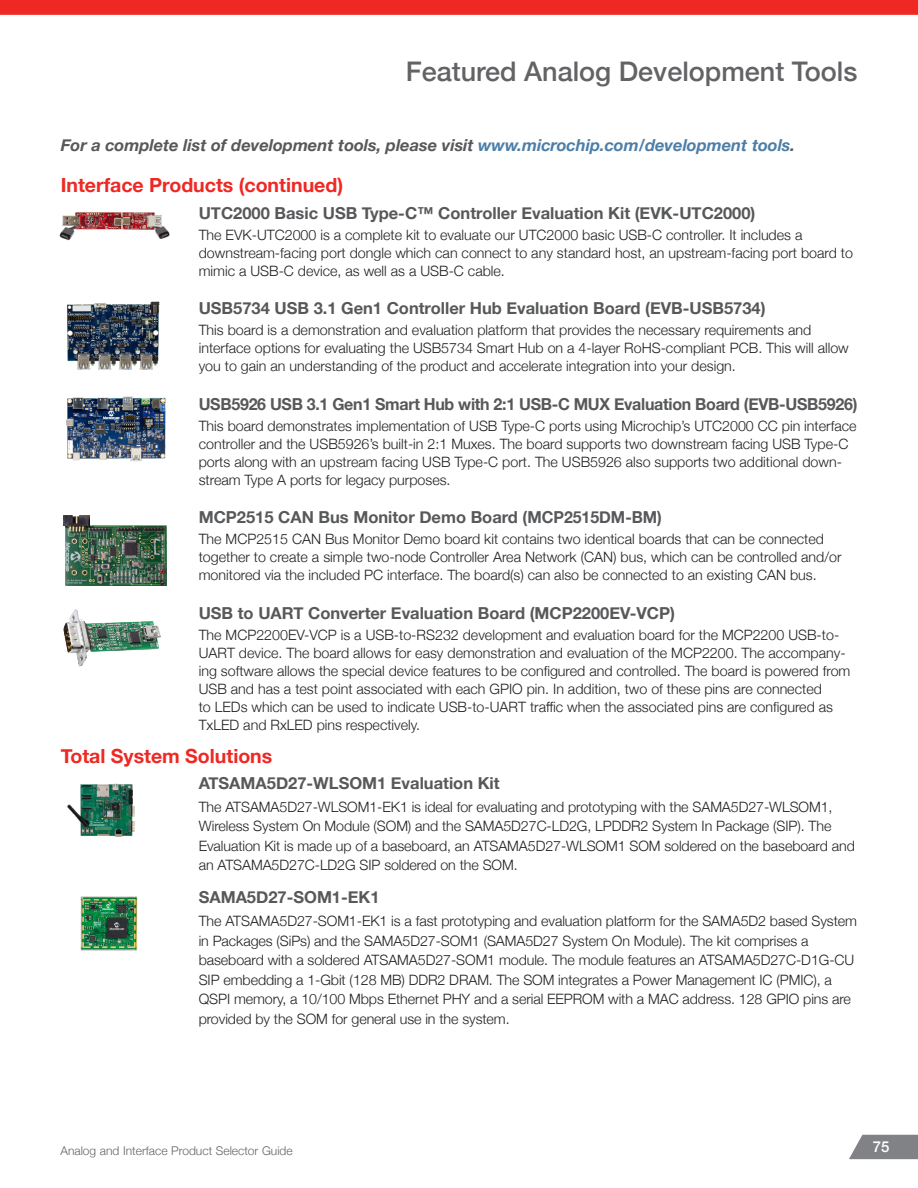
<style>
.page{position:relative;width:918px;height:1188px;background:#fff}
.page>*{position:absolute;margin:0;border:0;box-sizing:border-box;transform-origin:0 0}
.t1{font:500 27px "Helvetica Neue";color:#636366}
.t2{font:700 19.5px "Helvetica Neue";color:#ee2823}
.t3{font:700 16.5px "Helvetica Neue";color:#57585a}
.t4{font:italic 700 16.5px "Helvetica Neue";color:#57585a}
.t5{font:500 15px "Helvetica Neue";color:#fff}
.t6{font:300 14.25px/18px "Helvetica Neue";color:#231f20}
.t7{font:300 12px "Helvetica Neue";color:#636366}
.s1{color:#4d7ea7}
</style>
<div class="page">
<div style="left:0;top:0;width:918px;height:15px;background:#ee2823"></div>
<svg style="left:849px;top:1135px;width:69px;height:24px"></svg>
<img style="left:59px;top:212px;width:111px;height:29px">
<img style="left:67px;top:301px;width:93px;height:69px">
<img style="left:66px;top:397px;width:100px;height:65px">
<img style="left:64px;top:515px;width:102px;height:70px">
<img style="left:64px;top:610px;width:96px;height:57px">
<img style="left:67px;top:783px;width:68px;height:54px">
<img style="left:80px;top:896px;width:58px;height:55px">
<h1 class="t1" style="left:406px;top:50px;width:453px">Featured Analog Development Tools</h1>
<p class="t4" style="left:61px;top:132px;width:736px">For a complete list of development tools, please visit <span class="s1">www.microchip.com/development tools</span>.</p>
<h2 class="t2" style="left:61px;top:170px;width:284px">Interface Products (continued)</h2>
<p class="t3" style="left:199px;top:200px;width:558px">UTC2000 Basic USB Type-C™ Controller Evaluation Kit (EVK-UTC2000)</p>
<p class="t6" style="left:199px;top:225px;width:656px">The EVK-UTC2000 is a complete kit to evaluate our UTC2000 basic USB-C controller. It includes a downstream-facing port dongle which can connect to any standard host, an upstream-facing port board to mimic a USB-C device, as well as a USB-C cable.</p>
<p class="t3" style="left:199px;top:295px;width:568px">USB5734 USB 3.1 Gen1 Controller Hub Evaluation Board (EVB-USB5734)</p>
<p class="t6" style="left:199px;top:320px;width:652px">This board is a demonstration and evaluation platform that provides the necessary requirements and interface options for evaluating the USB5734 Smart Hub on a 4-layer RoHS-compliant PCB. This will allow you to gain an understanding of the product and accelerate integration into your design.</p>
<p class="t3" style="left:199px;top:391px;width:660px">USB5926 USB 3.1 Gen1 Smart Hub with 2:1 USB-C MUX Evaluation Board (EVB-USB5926)</p>
<p class="t6" style="left:199px;top:416px;width:659px">This board demonstrates implementation of USB Type-C ports using Microchip’s UTC2000 CC pin interface controller and the USB5926’s built-in 2:1 Muxes. The board supports two downstream facing USB Type-C ports along with an upstream facing USB Type-C port. The USB5926 also supports two additional down&shy;stream Type A ports for legacy purposes.</p>
<p class="t3" style="left:199px;top:504px;width:465px">MCP2515 CAN Bus Monitor Demo Board (MCP2515DM-BM)</p>
<p class="t6" style="left:199px;top:529px;width:644px">The MCP2515 CAN Bus Monitor Demo board kit contains two identical boards that can be connected together to create a simple two-node Controller Area Network (CAN) bus, which can be controlled and/or monitored via the included PC interface. The board(s) can also be connected to an existing CAN bus.</p>
<p class="t3" style="left:199px;top:600px;width:478px">USB to UART Converter Evaluation Board (MCP2200EV-VCP)</p>
<p class="t6" style="left:199px;top:625px;width:653px">The MCP2200EV-VCP is a USB-to-RS232 development and evaluation board for the MCP2200 USB-to-UART device. The board allows for easy demonstration and evaluation of the MCP2200. The accompany&shy;ing software allows the special device features to be configured and controlled. The board is powered from USB and has a test point associated with each GPIO pin. In addition, two of these pins are connected<br>to LEDs which can be used to indicate USB-to-UART traffic when the associated pins are configured as TxLED and RxLED pins respectively.</p>
<h2 class="t2" style="left:61px;top:741px;width:213px">Total System Solutions</h2>
<p class="t3" style="left:199px;top:770px;width:302px">ATSAMA5D27-WLSOM1 Evaluation Kit</p>
<p class="t6" style="left:199px;top:796px;width:658px;line-height:19.5px">The ATSAMA5D27-WLSOM1-EK1 is ideal for evaluating and prototyping with the SAMA5D27-WLSOM1, Wireless System On Module (SOM) and the SAMA5D27C-LD2G, LPDDR2 System In Package (SIP). The Evaluation Kit is made up of a baseboard, an ATSAMA5D27-WLSOM1 SOM soldered on the baseboard and an ATSAMA5D27C-LD2G SIP soldered on the SOM.</p>
<p class="t3" style="left:199px;top:885px;width:182px">SAMA5D27-SOM1-EK1</p>
<p class="t6" style="left:199px;top:910px;width:660px;line-height:19.5px">The ATSAMA5D27-SOM1-EK1 is a fast prototyping and evaluation platform for the SAMA5D2 based System in Packages (SiPs) and the SAMA5D27-SOM1 (SAMA5D27 System On Module). The kit comprises a baseboard with a soldered ATSAMA5D27-SOM1 module. The module features an ATSAMA5D27C-D1G-CU SIP embedding a 1-Gbit (128 MB) DDR2 DRAM. The SOM integrates a Power Management IC (PMIC), a QSPI memory, a 10/100 Mbps Ethernet PHY and a serial EEPROM with a MAC address. 128 GPIO pins are provided by the SOM for general use in the system.</p>
<p class="t7" style="left:60px;top:1141px;width:234px">Analog and Interface Product Selector Guide</p>
<p class="t5" style="left:873px;top:1135px;width:18px">75</p>
</div>
